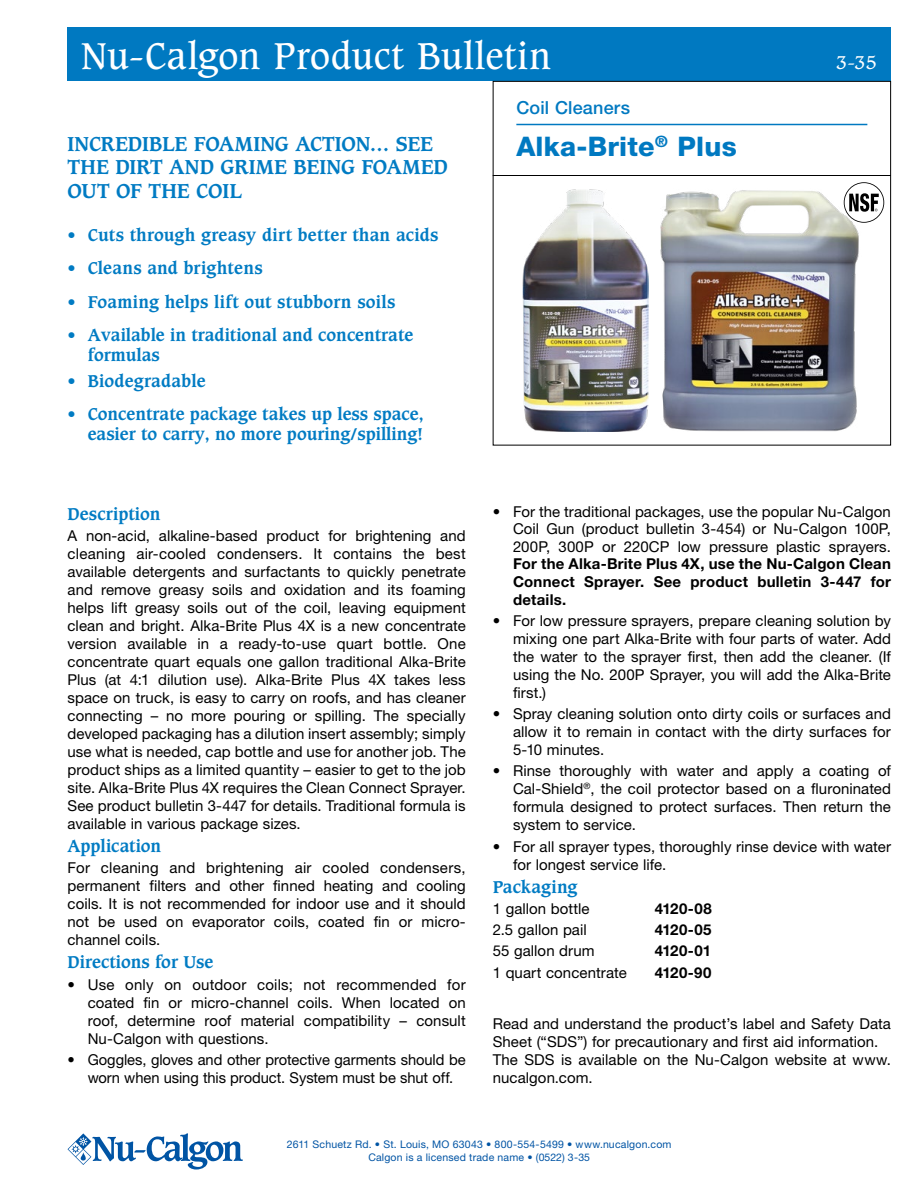
<style>
.page{position:relative;width:918px;height:1188px;background:#fff}
.page>*{position:absolute;margin:0;border:0;box-sizing:border-box;transform-origin:0 0}
.t1{font:36px "Caxton Std";letter-spacing:.015em;color:#fff}
.t2{font:800 27px "Helvetica Neue LT Pro";letter-spacing:.01em;color:#0079c1}
.t3{font:700 19.5px/23.4px "Caxton Std";letter-spacing:-.005em;color:#007bc3}
.t4{font:500 18px "Helvetica Neue LT Pro";letter-spacing:.01em;color:#0079c1}
.t5{font:18px "Caxton Std";color:#fff}
.t6{font:700 16.5px/19.8px "Caxton Std";color:#007bc3}
.t7{font:15px/18px "Helvetica Neue LT Pro";letter-spacing:.005em;color:#000;text-align:justify}
.t8{font:700 15px/17.7px "Helvetica Neue LT Pro";letter-spacing:.015em;color:#000;text-align:justify}
.t9{font:10.5px/12.6px "Helvetica Neue LT Pro";letter-spacing:.02em;color:#0054a4;text-align:center}
</style>
<div class="page">
<div style="left:68px;top:27px;width:823px;height:54px;background:#0079c1"></div>
<div style="left:493px;top:81px;width:398px;height:365px;border:1px solid #000"></div>
<img style="left:660px;top:190px;width:199px;height:242px">
<img style="left:523px;top:189px;width:125px;height:243px">
<svg style="left:68px;top:1133px;width:175px;height:37px"></svg>
<hr style="left:493px;top:175px;width:398px;height:1px;background:#000">
<hr style="left:516px;top:124px;width:351px;height:1px;background:#0079c1">
<svg style="left:844px;top:182px;width:40px;height:41px"></svg>
<h1 class="t1" style="left:81px;top:34px;width:472px">Nu-Calgon Product Bulletin</h1>
<h3 class="t3" style="left:68px;top:132px;width:382px">INCREDIBLE FOAMING ACTION… SEE<br>THE DIRT AND GRIME BEING FOAMED<br>OUT OF THE COIL</h3>
<p class="t6" style="left:68px;top:225px;width:373px">• Cuts through greasy dirt better than acids</p>
<p class="t6" style="left:68px;top:259px;width:197px">• Cleans and brightens</p>
<p class="t6" style="left:68px;top:292px;width:329px">• Foaming helps lift out stubborn soils</p>
<p class="t6" style="left:88px;top:325px;width:327px;text-indent:-20px">• Available in traditional and concentrate formulas</p>
<p class="t6" style="left:68px;top:372px;width:140px">• Biodegradable</p>
<p class="t6" style="left:68px;top:405px;width:358px;text-align:right">• Concentrate package takes up less space, easier to carry, no more pouring/spilling!</p>
<p class="t4" style="left:516px;top:96px;width:115px">Coil Cleaners</p>
<h2 class="t2" style="left:516px;top:130px;width:222px">Alka-Brite<sup>®</sup> Plus</h2>
<p class="t5" style="left:837px;top:51px;width:42px">3-35</p>
<p class="t6" style="left:68px;top:504px;width:94px">Description</p>
<p class="t7" style="left:68px;top:526px;width:400px">A non-acid, alkaline-based product for brightening and cleaning air-cooled condensers. It contains the best available detergents and surfactants to quickly penetrate and remove greasy soils and oxidation and its foaming helps lift greasy soils out of the coil, leaving equipment clean and bright. Alka-Brite Plus 4X is a new concentrate version available in a ready-to-use quart bottle. One concentrate quart equals one gallon traditional Alka-Brite Plus (at 4:1 dilution use). Alka-Brite Plus 4X takes less space on truck, is easy to carry on roofs, and has cleaner connecting – no more pouring or spilling. The specially developed packaging has a dilution insert assembly; simply use what is needed, cap bottle and use for another job. The product ships as a limited quantity – easier to get to the job site. Alka-Brite Plus 4X requires the Clean Connect Sprayer.<br>See product bulletin 3-447 for details. Traditional formula is available in various package sizes.</p>
<p class="t6" style="left:68px;top:836px;width:95px">Application</p>
<p class="t7" style="left:68px;top:859px;width:400px">For cleaning and brightening air cooled condensers, permanent filters and other finned heating and cooling coils. It is not recommended for indoor use and it should not be used on evaporator coils, coated fin or micro&shy;channel coils.</p>
<p class="t6" style="left:68px;top:953px;width:147px">Directions for Use</p>
<p class="t7" style="left:88px;top:975px;width:380px;text-indent:-20px">• Use only on outdoor coils; not recommended for coated fin or micro-channel coils. When located on roof, determine roof material compatibility – consult Nu-Calgon with questions.</p>
<p class="t7" style="left:68px;top:1050px;width:400px;text-align:center">• Goggles, gloves and other protective garments should be worn when using this product. System must be shut off.</p>
<p class="t7" style="left:513px;top:503px;width:380px;line-height:17.4px;text-indent:-20px">• For the traditional packages, use the popular Nu-Calgon Coil Gun (product bulletin 3-454) or Nu-Calgon 100P, 200P, 300P or 220CP low pressure plastic sprayers.</p>
<p class="t8" style="left:513px;top:555px;width:379px">For the Alka-Brite Plus 4X, use the Nu-Calgon Clean Connect Sprayer. See product bulletin 3-447 for details.</p>
<p class="t7" style="left:513px;top:611px;width:380px;text-indent:-20px">• For low pressure sprayers, prepare cleaning solution by mixing one part Alka-Brite with four parts of water. Add the water to the sprayer first, then add the cleaner. (If using the No. 200P Sprayer, you will add the Alka-Brite first.)</p>
<p class="t7" style="left:513px;top:704px;width:380px;text-indent:-20px">• Spray cleaning solution onto dirty coils or surfaces and allow it to remain in contact with the dirty surfaces for 5-10 minutes.</p>
<p class="t7" style="left:513px;top:762px;width:380px;text-indent:-20px">• Rinse thoroughly with water and apply a coating of Cal-Shield<sup>®</sup>, the coil protector based on a fluroninated formula designed to protect surfaces. Then return the system to service.</p>
<p class="t7" style="left:513px;top:837px;width:379px;text-indent:-20px">• For all sprayer types, thoroughly rinse device with water for longest service life.</p>
<p class="t6" style="left:493px;top:877px;width:86px">Packaging</p>
<p class="t7" style="left:493px;top:899px;width:98px">1 gallon bottle</p>
<p class="t8" style="left:655px;top:899px;width:58px">4120-08</p>
<p class="t7" style="left:493px;top:920px;width:96px">2.5 gallon pail</p>
<p class="t8" style="left:655px;top:920px;width:58px">4120-05</p>
<p class="t7" style="left:493px;top:942px;width:103px">55 gallon drum</p>
<p class="t8" style="left:655px;top:942px;width:58px">4120-01</p>
<p class="t7" style="left:493px;top:963px;width:135px">1 quart concentrate</p>
<p class="t8" style="left:655px;top:963px;width:58px">4120-90</p>
<p class="t7" style="left:493px;top:1014px;width:400px;text-align:left">Read and understand the product’s label and Safety Data Sheet (“SDS”) for precautionary and first aid information.<br>The SDS is available on the Nu-Calgon website at www. nucalgon.com.</p>
<p class="t9" style="left:287px;top:1138px;width:386px">2611 Schuetz Rd. • St. Louis, MO 63043 • 800-554-5499 • www.nucalgon.com<br>Calgon is a licensed trade name • (0522) 3-35</p>
</div>
